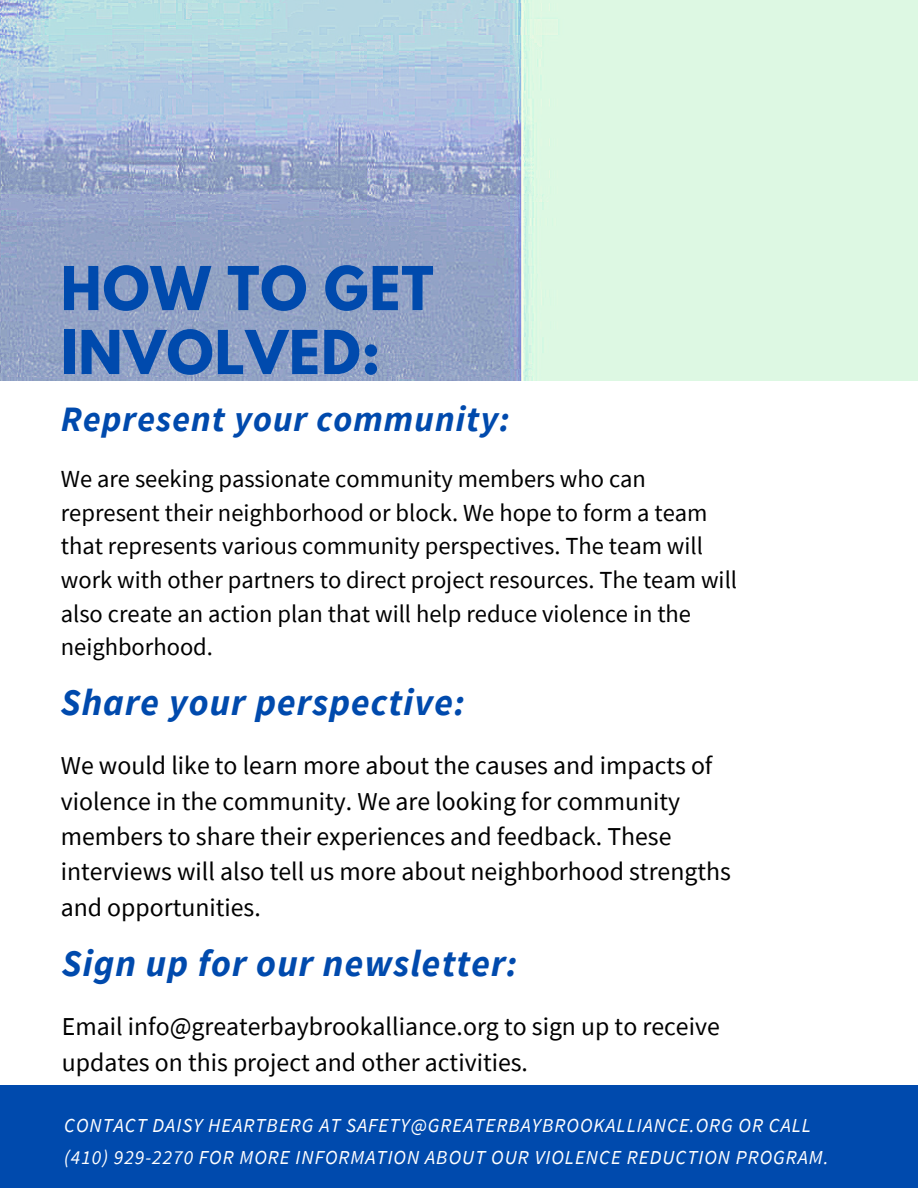
<style>
.page{position:relative;width:918px;height:1188px;background:#fff}
.page>*{position:absolute;margin:0;border:0;box-sizing:border-box;transform-origin:0 0}
.t1{font:700 53.55px/63.9px "League Spartan";letter-spacing:.02em;color:#004aad}
.t2{font:italic 700 37.5px "Source Sans Pro";letter-spacing:.03em;color:#004aad}
.t3{font:italic 700 35.7px "Source Sans Pro";letter-spacing:.03em;color:#004aad}
.t4{font:25.8px/35.4px "Source Sans Pro";color:#000}
.t5{font:24.45px/33.6px "Source Sans Pro";color:#000}
.t6{font:italic 19.8px/32.1px "Source Sans Pro";letter-spacing:.05em;color:#fff}
</style>
<div class="page">
<div style="left:0;top:1086px;width:918px;height:102px;background:#004aad"></div>
<img style="left:0;top:0;width:918px;height:380px">
<h1 class="t1" style="left:61px;top:263px;width:374px">HOW TO GET<br>INVOLVED:</h1>
<h3 class="t3" style="left:61px;top:396px;width:450px">Represent your community:</h3>
<p class="t5" style="left:61px;top:462px;width:678px">We are seeking passionate community members who can represent their neighborhood or block. We hope to form a team that represents various community perspectives. The team will work with other partners to direct project resources. The team will also create an action plan that will help reduce violence in the neighborhood.</p>
<h2 class="t2" style="left:61px;top:678px;width:406px">Share your perspective:</h2>
<p class="t4" style="left:61px;top:747px;width:672px">We would like to learn more about the causes and impacts of violence in the community. We are looking for community members to share their experiences and feedback. These interviews will also tell us more about neighborhood strengths and opportunities.</p>
<h2 class="t2" style="left:62px;top:939px;width:457px">Sign up for our newsletter:</h2>
<p class="t4" style="left:62px;top:1008px;width:659px">Email info@greaterbaybrookalliance.org to sign up to receive updates on this project and other activities.</p>
<p class="t6" style="left:64px;top:1109px;width:766px">CONTACT DAISY HEARTBERG AT SAFETY@GREATERBAYBROOKALLIANCE.ORG OR CALL (410) 929-2270 FOR MORE INFORMATION ABOUT OUR VIOLENCE REDUCTION PROGRAM.</p>
</div>
